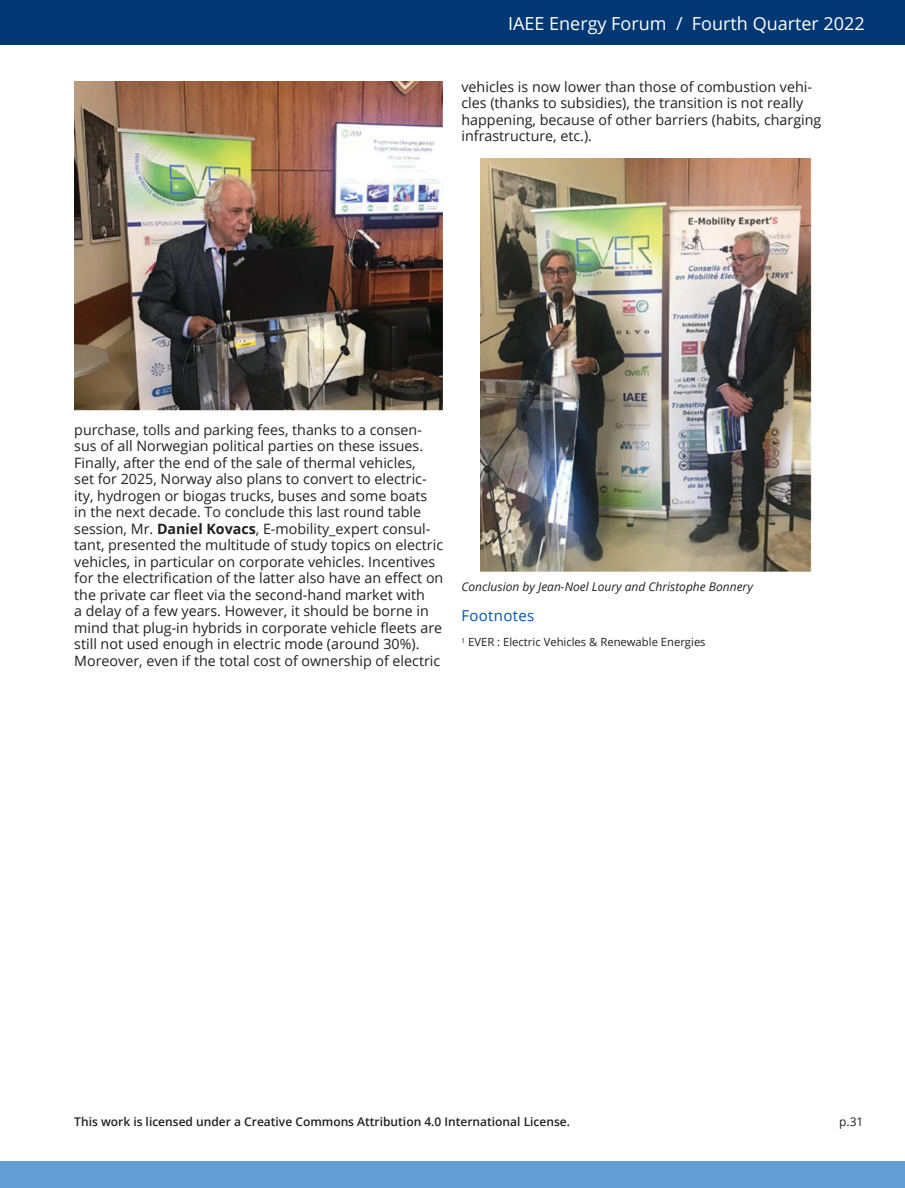
<style>
.page{position:relative;width:905px;height:1188px;background:#fff}
.page>*{position:absolute;margin:0;border:0;box-sizing:border-box;transform-origin:0 0}
.t1{font:18px "Open Sans";color:#fff}
.Heading_NEW{font:15px "Open Sans";letter-spacing:.02em;color:#0155a5}
.Body_Text_NEW{font:14.25px/16.5px "Open Sans";color:#231f20}
.t2{font:600 12px "Open Sans";color:#231f20}
.Figure_Caption_NEW{font:italic 12px "Open Sans";color:#231f20}
.t3{font:12px "Open Sans";color:#231f20}
.Footnotes___Referenc{font:11.25px "Open Sans";color:#231f20}
.s1{font-weight:700}
</style>
<div class="page">
<div style="left:0;top:0;width:904px;height:45px;background:#013874"></div>
<div style="left:0;top:1161px;width:904px;height:27px;background:#639dd4"></div>
<img style="left:480px;top:158px;width:331px;height:414px">
<img style="left:74px;top:81px;width:369px;height:329px">
<p class="t1" style="left:508px;top:11px;width:358px">IAEE Energy Forum / Fourth Quarter 2022</p>
<p class="Body_Text_NEW" style="left:461px;top:78px;width:361px">vehicles is now lower than those of combustion vehi&shy;cles (thanks to subsidies), the transition is not really happening, because of other barriers (habits, charging infrastructure, etc.).</p>
<p class="Body_Text_NEW" style="left:74px;top:421px;width:370px">purchase, tolls and parking fees, thanks to a consen&shy;sus of all Norwegian political parties on these issues.<br>Finally, after the end of the sale of thermal vehicles,<br>set for 2025, Norway also plans to convert to electric&shy;ity, hydrogen or biogas trucks, buses and some boats<br>in the next decade. To conclude this last round table session, Mr. <span class="s1">Daniel Kovacs</span>, E-mobility_expert consul&shy;tant, presented the multitude of study topics on electric vehicles, in particular on corporate vehicles. Incentives for the electrification of the latter also have an effect on the private car fleet via the second-hand market with<br>a delay of a few years. However, it should be borne in mind that plug-in hybrids in corporate vehicle fleets are still not used enough in electric mode (around 30%).<br>Moreover, even if the total cost of ownership of electric</p>
<p class="Figure_Caption_NEW" style="left:461px;top:579px;width:293px">Conclusion by Jean-Noel Loury and Christophe Bonnery</p>
<p class="Heading_NEW" style="left:461px;top:605px;width:74px">Footnotes</p>
<p class="Footnotes___Referenc" style="left:461px;top:635px;width:246px"><sup>1</sup> EVER : Electric Vehicles &amp; Renewable Energies</p>
<p class="t2" style="left:74px;top:1114px;width:497px">This work is licensed under a Creative Commons Attribution 4.0 International License.</p>
<p class="t3" style="left:839px;top:1114px;width:26px">p.31</p>
</div>
